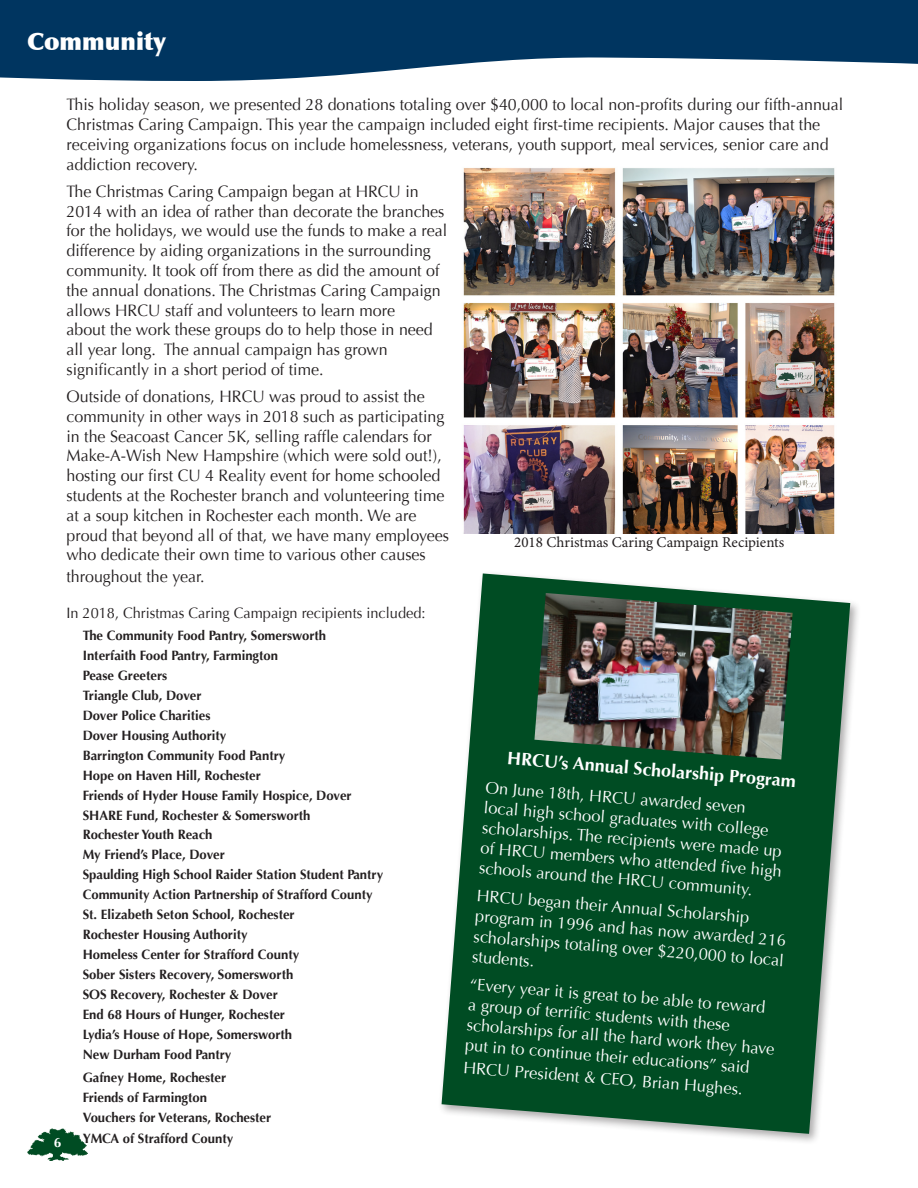
<style>
.page{position:relative;width:918px;height:1188px;background:#fff}
.page>*{position:absolute;margin:0;border:0;box-sizing:border-box;transform-origin:0 0}
.t1{font:900 24px "Optima";color:#fff}
.t2{font:700 18px "Optima";color:#fff}
.t3{font:16.5px/19.8px "Optima";color:#231f20}
.t4{font:16.5px/20.2px "Optima";color:#fff}
.t5{font:15px "Optima";color:#231f20}
.t6{font:15px "Minion Pro";color:#231f20}
.t7{font:700 13.5px "Optima";color:#231f20}
.t8{font:700 13.5px "Optima";color:#fff}
</style>
<div class="page">
<svg style="left:0;top:0;width:918px;height:81px;background:#275478"></svg>
<img style="left:27px;top:1129px;width:61px;height:31px">
<div style="left:438px;top:570px;width:423px;height:575px;background:#231f20;opacity:.37"></div>
<svg style="left:442px;top:573px;width:408px;height:561px;background:#2a6947"></svg>
<img style="left:534px;top:593px;width:259px;height:167px">
<img style="left:463px;top:167px;width:372px;height:366px">
<p class="t1" style="left:27px;top:27px;width:141px">Community</p>
<p class="t3" style="left:66px;top:95px;width:778px">This holiday season, we presented 28 donations totaling over $40,000 to local non-profits during our fifth-annual Christmas Caring Campaign. This year the campaign included eight first-time recipients. Major causes that the receiving organizations focus on include homelessness, veterans, youth support, meal services, senior care and addiction recovery.</p>
<p class="t3" style="left:66px;top:181px;width:382px">The Christmas Caring Campaign began at HRCU in 2014 with an idea of rather than decorate the branches for the holidays, we would use the funds to make a real difference by aiding organizations in the surrounding community. It took off from there as did the amount of the annual donations. The Christmas Caring Campaign allows HRCU staff and volunteers to learn more<br>about the work these groups do to help those in need all year long. The annual campaign has grown significantly in a short period of time.</p>
<p class="t3" style="left:66px;top:387px;width:384px">Outside of donations, HRCU was proud to assist the community in other ways in 2018 such as participating in the Seacoast Cancer 5K, selling raffle calendars for Make-A-Wish New Hampshire (which were sold out!), hosting our first CU 4 Reality event for home schooled students at the Rochester branch and volunteering time at a soup kitchen in Rochester each month. We are proud that beyond all of that, we have many employees who dedicate their own time to various other causes</p>
<p class="t3" style="left:66px;top:567px;width:140px">throughout the year.</p>
<p class="t5" style="left:66px;top:604px;width:361px">In 2018, Christmas Caring Campaign recipients included:</p>
<p class="t7" style="left:83px;top:627px;width:245px">The Community Food Pantry, Somersworth</p>
<p class="t7" style="left:83px;top:647px;width:197px">Interfaith Food Pantry, Farmington</p>
<p class="t7" style="left:83px;top:667px;width:86px">Pease Greeters</p>
<p class="t7" style="left:83px;top:687px;width:120px">Triangle Club, Dover</p>
<p class="t7" style="left:83px;top:707px;width:129px">Dover Police Charities</p>
<p class="t7" style="left:83px;top:727px;width:145px">Dover Housing Authority</p>
<p class="t7" style="left:83px;top:747px;width:204px">Barrington Community Food Pantry</p>
<p class="t7" style="left:83px;top:767px;width:180px">Hope on Haven Hill, Rochester</p>
<p class="t7" style="left:83px;top:787px;width:270px">Friends of Hyder House Family Hospice, Dover</p>
<p class="t7" style="left:83px;top:807px;width:229px">SHARE Fund, Rochester &amp; Somersworth</p>
<p class="t7" style="left:83px;top:827px;width:131px">Rochester Youth Reach</p>
<p class="t7" style="left:83px;top:847px;width:144px">My Friend’s Place, Dover</p>
<p class="t7" style="left:83px;top:867px;width:302px">Spaulding High School Raider Station Student Pantry</p>
<p class="t7" style="left:83px;top:887px;width:291px">Community Action Partnership of Strafford County</p>
<p class="t7" style="left:83px;top:907px;width:214px">St. Elizabeth Seton School, Rochester</p>
<p class="t7" style="left:83px;top:927px;width:166px">Rochester Housing Authority</p>
<p class="t7" style="left:83px;top:947px;width:218px">Homeless Center for Strafford County</p>
<p class="t7" style="left:83px;top:967px;width:212px">Sober Sisters Recovery, Somersworth</p>
<p class="t7" style="left:83px;top:987px;width:197px">SOS Recovery, Rochester &amp; Dover</p>
<p class="t7" style="left:83px;top:1007px;width:204px">End 68 Hours of Hunger, Rochester</p>
<p class="t7" style="left:83px;top:1027px;width:211px">Lydia’s House of Hope, Somersworth</p>
<p class="t7" style="left:83px;top:1047px;width:150px">New Durham Food Pantry</p>
<p class="t7" style="left:83px;top:1070px;width:145px">Gafney Home, Rochester</p>
<p class="t7" style="left:83px;top:1089px;width:126px">Friends of Farmington</p>
<p class="t7" style="left:83px;top:1109px;width:190px">Vouchers for Veterans, Rochester</p>
<p class="t7" style="left:83px;top:1131px;width:152px">YMCA of Strafford County</p>
<p class="t6" style="left:514px;top:532px;width:272px">2018 Christmas Caring Campaign Recipients</p>
<p class="t2" style="left:508px;top:749px;width:291px;rotate:4deg">HRCU’s Annual Scholarship Program</p>
<p class="t4" style="left:487px;top:776px;width:304px;rotate:5deg">On June 18th, HRCU awarded seven<br>local high school graduates with college scholarships. The recipients were made up of HRCU members who attended fi ve high schools around the HRCU community.</p>
<p class="t4" style="left:478px;top:884px;width:313px;rotate:5deg">HRCU began their Annual Scholarship program in 1996 and has now awarded 216 scholarships totaling over $220,000 to local students.</p>
<p class="t4" style="left:471px;top:973px;width:311px;rotate:5deg">“Every year it is great to be able to reward<br>a group of terrifi c students with these scholarships for all the hard work they have put in to continue their educations” said</p>
<p class="t4" style="left:464px;top:1056px;width:282px;rotate:5deg">HRCU President &amp; CEO, Brian Hughes.</p>
<p class="t8" style="left:54px;top:1135px;width:9px">6</p>
</div>
